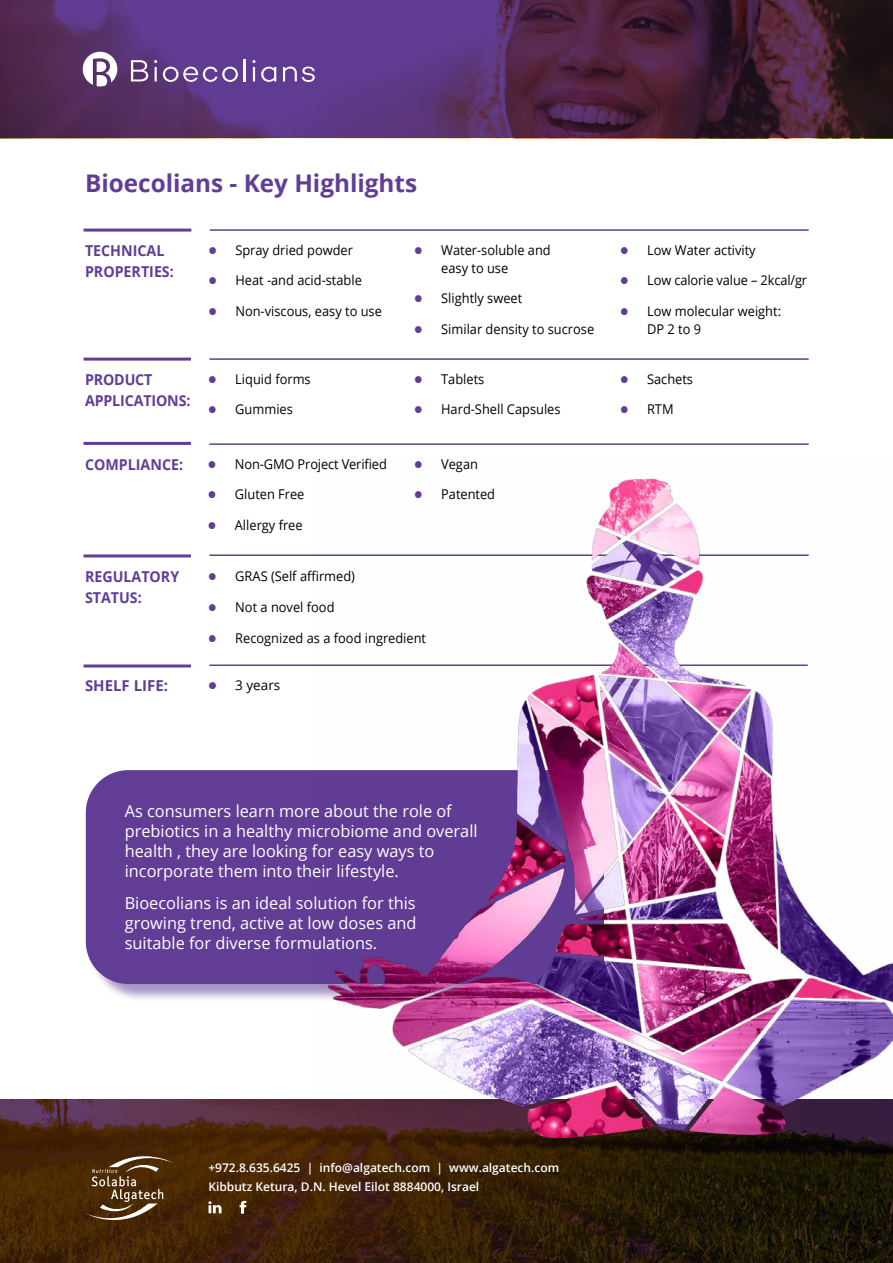
<style>
.page{position:relative;width:893px;height:1263px;background:#fff}
.page>*{position:absolute;margin:0;border:0;box-sizing:border-box;transform-origin:0 0}
.t1{font:700 24.3px "Open Sans";color:#613d96}
.t2{font:16.5px/19.8px "Open Sans";color:#fff}
.t3{font:700 15px/21px "Open Sans";color:#613d96;scale:.95 1}
.t4{font:700 15px "Open Sans";color:#613d96}
.t5{font:13.5px/18px "Open Sans";color:#000;scale:.95 1}
.t6{font:13.5px "Open Sans";color:#000}
.t7{font:600 12px/19.5px "Open Sans";color:#fff}
</style>
<div class="page">
<div style="left:88px;top:772px;width:615px;height:231px;background:#613d96;opacity:.55"></div>
<div style="left:86px;top:770px;width:230px;height:214px;background:#613d96"></div>
<svg style="left:0;top:1099px;width:893px;height:164px;background:#38200b"></svg>
<svg style="left:0;top:0;width:893px;height:138px;background:#502b5b"></svg>
<svg style="left:131px;top:60px;width:17px;height:21px"></svg>
<svg style="left:154px;top:60px;width:3px;height:21px"></svg>
<svg style="left:163px;top:67px;width:75px;height:15px"></svg>
<hr style="left:244px;top:59px;width:2px;height:22px;background:#fff">
<svg style="left:252px;top:60px;width:24px;height:22px"></svg>
<svg style="left:283px;top:67px;width:32px;height:15px"></svg>
<svg style="left:83px;top:52px;width:34px;height:34px"></svg>
<hr style="left:84px;top:229px;width:107px;height:3px;background:#613d96">
<hr style="left:210px;top:229px;width:599px;height:2px;background:#613d96">
<hr style="left:84px;top:358px;width:107px;height:3px;background:#613d96">
<hr style="left:209px;top:358px;width:600px;height:2px;background:#613d96">
<svg style="left:85px;top:1145px;width:89px;height:89px;background:#5b3d1d"></svg>
<svg style="left:240px;top:1201px;width:6px;height:13px"></svg>
<svg style="left:208px;top:1201px;width:14px;height:12px"></svg>
<hr style="left:209px;top:443px;width:600px;height:2px;background:#613d96">
<hr style="left:84px;top:442px;width:107px;height:3px;background:#613d96">
<hr style="left:209px;top:554px;width:600px;height:2px;background:#613d96">
<hr style="left:84px;top:554px;width:107px;height:3px;background:#613d96">
<hr style="left:209px;top:664px;width:599px;height:2px;background:#613d96">
<hr style="left:84px;top:664px;width:107px;height:3px;background:#613d96">
<img style="left:316px;top:478px;width:577px;height:684px">
<svg style="left:415px;top:491px;width:7px;height:7px"></svg>
<h1 class="t1" style="left:85px;top:166px;width:334px">Bioecolians - Key Highlights</h1>
<p class="t3" style="left:85px;top:239px;width:95px">TECHNICAL<br>PROPERTIES:</p>
<p class="t5" style="left:235px;top:240px;width:125px">Spray dried powder</p>
<p class="t5" style="left:235px;top:271px;width:135px">Heat -and acid-stable</p>
<p class="t5" style="left:235px;top:302px;width:156px">Non-viscous, easy to use</p>
<p class="t3" style="left:85px;top:368px;width:113px">PRODUCT<br>APPLICATIONS:</p>
<p class="t5" style="left:235px;top:369px;width:81px">Liquid forms</p>
<p class="t5" style="left:235px;top:400px;width:62px">Gummies</p>
<p class="t5" style="left:441px;top:240px;width:117px">Water-soluble and easy to use</p>
<p class="t5" style="left:441px;top:289px;width:87px">Slightly sweet</p>
<p class="t5" style="left:441px;top:320px;width:163px">Similar density to sucrose</p>
<p class="t5" style="left:441px;top:369px;width:47px">Tablets</p>
<p class="t5" style="left:441px;top:400px;width:127px">Hard-Shell Capsules</p>
<p class="t3" style="left:85px;top:453px;width:105px">COMPLIANCE:</p>
<p class="t5" style="left:235px;top:454px;width:161px">Non-GMO Project Verified</p>
<p class="t5" style="left:235px;top:485px;width:75px">Gluten Free</p>
<p class="t5" style="left:235px;top:516px;width:73px">Allergy free</p>
<p class="t3" style="left:85px;top:566px;width:101px">REGULATORY<br>STATUS:</p>
<p class="t5" style="left:235px;top:567px;width:128px">GRAS (Self affirmed)</p>
<p class="t5" style="left:235px;top:598px;width:106px">Not a novel food</p>
<p class="t5" style="left:235px;top:628px;width:202px">Recognized as a food ingredient</p>
<p class="t4" style="left:85px;top:675px;width:85px">SHELF LIFE:</p>
<p class="t6" style="left:235px;top:675px;width:47px">3 years</p>
<p class="t5" style="left:441px;top:454px;width:40px">Vegan</p>
<p class="t5" style="left:441px;top:485px;width:58px">Patented</p>
<p class="t2" style="left:125px;top:801px;width:354px">As consumers learn more about the role of prebiotics in a healthy microbiome and overall health , they are looking for easy ways to incorporate them into their lifestyle.</p>
<p class="t2" style="left:125px;top:893px;width:293px;text-align:justify">Bioecolians is an ideal solution for this growing trend, active at low doses and suitable for diverse formulations.</p>
<p class="t5" style="left:647px;top:240px;width:116px">Low Water activity</p>
<p class="t5" style="left:647px;top:271px;width:170px">Low calorie value – 2kcal/gr</p>
<p class="t5" style="left:647px;top:302px;width:143px">Low molecular weight:<br>DP 2 to 9</p>
<p class="t5" style="left:647px;top:369px;width:50px">Sachets</p>
<p class="t5" style="left:647px;top:400px;width:29px">RTM</p>
<p class="t7" style="left:208px;top:1157px;width:352px">+972.8.635.6425 | info@algatech.com | www.algatech.com<br>Kibbutz Ketura, D.N. Hevel Eilot 8884000, Israel</p>
</div>
